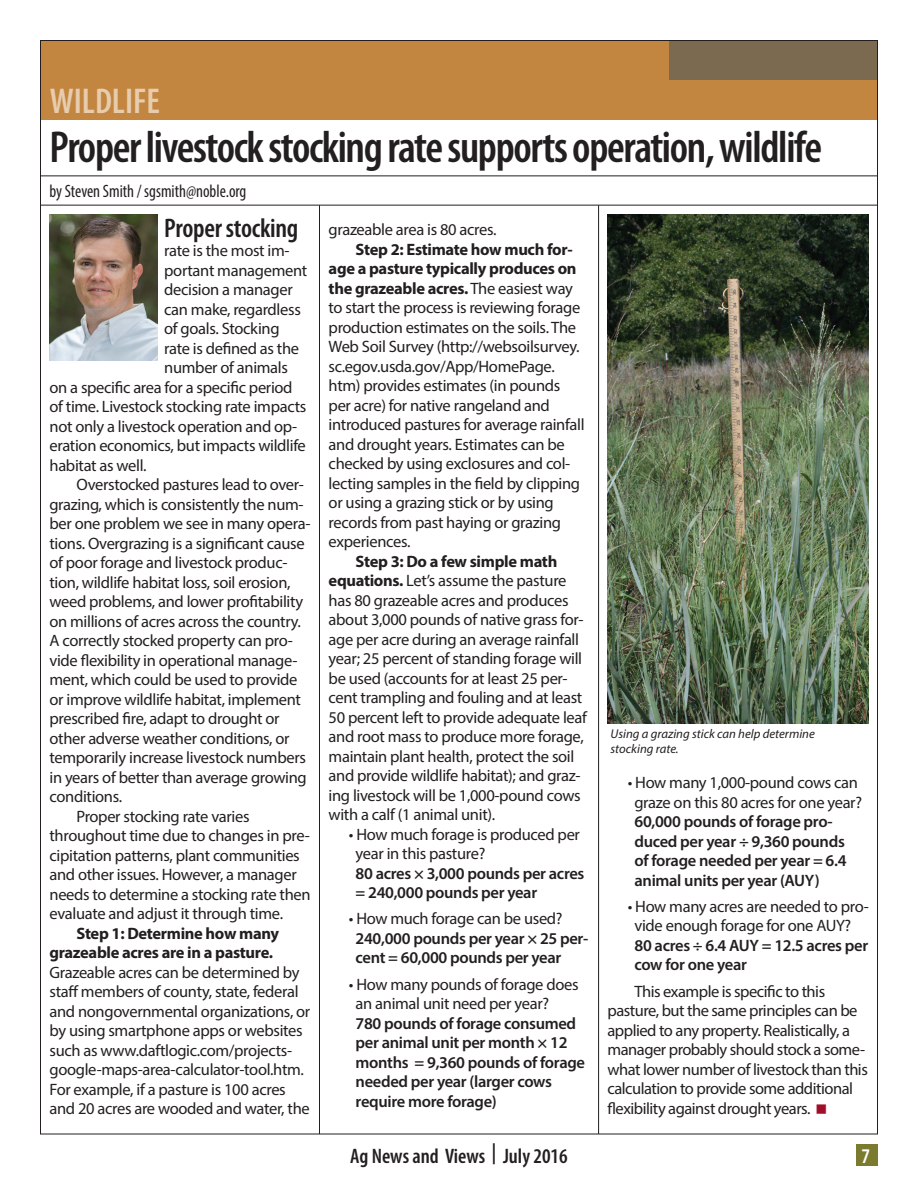
<style>
.page{position:relative;width:918px;height:1188px;background:#fff}
.page>*{position:absolute;margin:0;border:0;box-sizing:border-box;transform-origin:0 0}
.t1{font:600 condensed 45px "Myriad Pro";letter-spacing:-.03em;color:#231f20}
.t2{font:600 condensed 36px "Myriad Pro";color:#e7ccae}
.t3{font:600 condensed 27px "Myriad Pro";letter-spacing:-.01em;color:#231f20}
.t4{font:600 condensed 21px "Myriad Pro";color:#231f20}
.t5{font:600 condensed 21px "Myriad Pro";color:#fff}
.t6{font:condensed 18px "Myriad Pro";color:#231f20;scale:.95 1}
.t7{font:16.5px/19.5px "Myriad Pro";letter-spacing:-.02em;color:#231f20}
.t8{font:600 16.5px/19.5px "Myriad Pro";letter-spacing:-.02em;color:#231f20}
.t9{font:700 16.5px/19.5px "Myriad Pro";letter-spacing:-.02em;color:#231f20}
.t10{font:italic 12.75px/15px "Myriad Pro";color:#231f20}
.s1{font-weight:700}
</style>
<div class="page">
<div style="left:41px;top:41px;width:836px;height:79px;background:#c28640"></div>
<div style="left:669px;top:41px;width:208px;height:39px;background:#7b6950"></div>
<hr style="left:40px;top:205px;width:838px;height:1px;background:#231f20">
<hr style="left:40px;top:176px;width:838px;height:1px;background:#231f20">
<hr style="left:319px;top:205px;width:1px;height:929px;background:#231f20">
<hr style="left:598px;top:205px;width:1px;height:929px;background:#231f20">
<img style="left:50px;top:214px;width:108px;height:147px">
<div style="left:856px;top:1144px;width:21px;height:22px;background:#7b7b2f"></div>
<img style="left:608px;top:215px;width:260px;height:509px">
<h2 class="t2" style="left:50px;top:78px;width:112px">WILDLIFE</h2>
<h1 class="t1" style="left:50px;top:120px;width:774px">Proper livestock stocking rate supports operation, wildlife</h1>
<p class="t6" style="left:50px;top:180px;width:209px">by Steven Smith / sgsmith@noble.org</p>
<h3 class="t3" style="left:164px;top:211px;width:136px">Proper stocking</h3>
<p class="t7" style="left:164px;top:241px;width:127px">rate is the most im-</p>
<p class="t7" style="left:164px;top:260px;width:144px">portant management</p>
<p class="t7" style="left:164px;top:280px;width:130px">decision a manager</p>
<p class="t7" style="left:164px;top:299px;width:138px">can make, regardless</p>
<p class="t7" style="left:164px;top:319px;width:117px">of goals. Stocking</p>
<p class="t7" style="left:164px;top:338px;width:136px">rate is defined as the</p>
<p class="t7" style="left:164px;top:358px;width:125px">number of animals</p>
<p class="t7" style="left:50px;top:377px;width:245px">on a specific area for a specific period</p>
<p class="t7" style="left:50px;top:397px;width:258px">of time. Livestock stocking rate impacts</p>
<p class="t7" style="left:50px;top:416px;width:249px">not only a livestock operation and op-</p>
<p class="t7" style="left:50px;top:436px;width:258px">eration economics, but impacts wildlife</p>
<p class="t7" style="left:50px;top:455px;width:98px">habitat as well.</p>
<p class="t7" style="left:77px;top:475px;width:229px">Overstocked pastures lead to over-</p>
<p class="t7" style="left:50px;top:494px;width:256px">grazing, which is consistently the num-</p>
<p class="t7" style="left:50px;top:514px;width:262px">ber one problem we see in many opera-</p>
<p class="t7" style="left:50px;top:533px;width:257px">tions. Overgrazing is a significant cause</p>
<p class="t7" style="left:50px;top:553px;width:240px">of poor forage and livestock produc-</p>
<p class="t7" style="left:50px;top:572px;width:243px">tion, wildlife habitat loss, soil erosion,</p>
<p class="t7" style="left:50px;top:592px;width:255px">weed problems, and lower profitability</p>
<p class="t7" style="left:50px;top:611px;width:253px">on millions of acres across the country.</p>
<p class="t7" style="left:50px;top:631px;width:245px">A correctly stocked property can pro-</p>
<p class="t7" style="left:50px;top:650px;width:250px">vide flexibility in operational manage-</p>
<p class="t7" style="left:50px;top:670px;width:249px">ment, which could be used to provide</p>
<p class="t7" style="left:50px;top:689px;width:253px">or improve wildlife habitat, implement</p>
<p class="t7" style="left:50px;top:709px;width:232px">prescribed fire, adapt to drought or</p>
<p class="t7" style="left:50px;top:728px;width:242px">other adverse weather conditions, or</p>
<p class="t7" style="left:50px;top:748px;width:258px">temporarily increase livestock numbers</p>
<p class="t7" style="left:50px;top:767px;width:259px">in years of better than average growing</p>
<p class="t7" style="left:50px;top:787px;width:74px">conditions.</p>
<p class="t7" style="left:77px;top:806px;width:175px">Proper stocking rate varies</p>
<p class="t7" style="left:50px;top:826px;width:262px">throughout time due to changes in pre-</p>
<p class="t7" style="left:50px;top:845px;width:252px">cipitation patterns, plant communities</p>
<p class="t7" style="left:50px;top:865px;width:249px">and other issues. However, a manager</p>
<p class="t7" style="left:50px;top:884px;width:263px">needs to determine a stocking rate then</p>
<p class="t7" style="left:50px;top:904px;width:235px">evaluate and adjust it through time.</p>
<p class="t9" style="left:50px;top:923px;width:231px;text-indent:27px">Step 1: Determine how many grazeable acres are in a pasture.</p>
<p class="t7" style="left:50px;top:962px;width:262px">Grazeable acres can be determined by staff members of county, state, federal and nongovernmental organizations, or by using smartphone apps or websites such as www.daftlogic.com/projects&shy;google-maps-area-calculator-tool.htm.<br>For example, if a pasture is 100 acres and 20 acres are wooded and water, the</p>
<p class="t7" style="left:329px;top:220px;width:169px">grazeable area is 80 acres.</p>
<p class="t7" style="left:329px;top:239px;width:258px;text-indent:27px"><span class="s1">Step 2: Estimate how much for&shy;age a pasture typically produces on the grazeable acres.</span> The easiest way to start the process is reviewing forage production estimates on the soils. The Web Soil Survey (http://websoilsurvey. sc.egov.usda.gov/App/HomePage. htm) provides estimates (in pounds per acre) for native rangeland and introduced pastures for average rainfall and drought years. Estimates can be checked by using exclosures and col&shy;lecting samples in the field by clipping or using a grazing stick or by using records from past haying or grazing experiences.</p>
<p class="t7" style="left:329px;top:551px;width:260px;text-indent:27px"><span class="s1">Step 3: Do a few simple math equations.</span> Let’s assume the pasture has 80 grazeable acres and produces about 3,000 pounds of native grass for&shy;age per acre during an average rainfall year; 25 percent of standing forage will be used (accounts for at least 25 per&shy;cent trampling and fouling and at least 50 percent left to provide adequate leaf and root mass to produce more forage, maintain plant health, protect the soil and provide wildlife habitat); and graz&shy;ing livestock will be 1,000-pound cows with a calf (1 animal unit).</p>
<p class="t7" style="left:356px;top:824px;width:226px;text-indent:-7px">• How much forage is produced per year in this pasture?</p>
<p class="t8" style="left:356px;top:863px;width:230px">80 acres × 3,000 pounds per acres = 240,000 pounds per year</p>
<p class="t7" style="left:349px;top:909px;width:215px">• How much forage can be used?</p>
<p class="t8" style="left:356px;top:928px;width:234px">240,000 pounds per year × 25 per&shy;cent = 60,000 pounds per year</p>
<p class="t7" style="left:356px;top:974px;width:224px;text-indent:-7px">• How many pounds of forage does an animal unit need per year?</p>
<p class="t8" style="left:356px;top:1013px;width:231px">780 pounds of forage consumed per animal unit per month × 12 months = 9,360 pounds of forage needed per year (larger cows require more forage)</p>
<p class="t10" style="left:610px;top:726px;width:206px">Using a grazing stick can help determine stocking rate.</p>
<p class="t7" style="left:628px;top:772px;width:236px;text-align:center">• How many 1,000-pound cows can graze on this 80 acres for one year?</p>
<p class="t8" style="left:635px;top:811px;width:214px">60,000 pounds of forage pro&shy;duced per year ÷ 9,360 pounds of forage needed per year = 6.4 animal units per year (AUY)</p>
<p class="t7" style="left:635px;top:896px;width:236px;text-indent:-7px">• How many acres are needed to pro&shy;vide enough forage for one AUY?</p>
<p class="t8" style="left:635px;top:935px;width:235px">80 acres ÷ 6.4 AUY = 12.5 acres per cow for one year</p>
<p class="t7" style="left:608px;top:981px;width:262px;text-indent:27px">This example is specific to this pasture, but the same principles can be applied to any property. Realistically, a manager probably should stock a some&shy;what lower number of livestock than this calculation to provide some additional flexibility against drought years.</p>
<p class="t4" style="left:350px;top:1143px;width:219px">Ag News and Views | July 2016</p>
<p class="t5" style="left:862px;top:1143px;width:10px">7</p>
</div>
